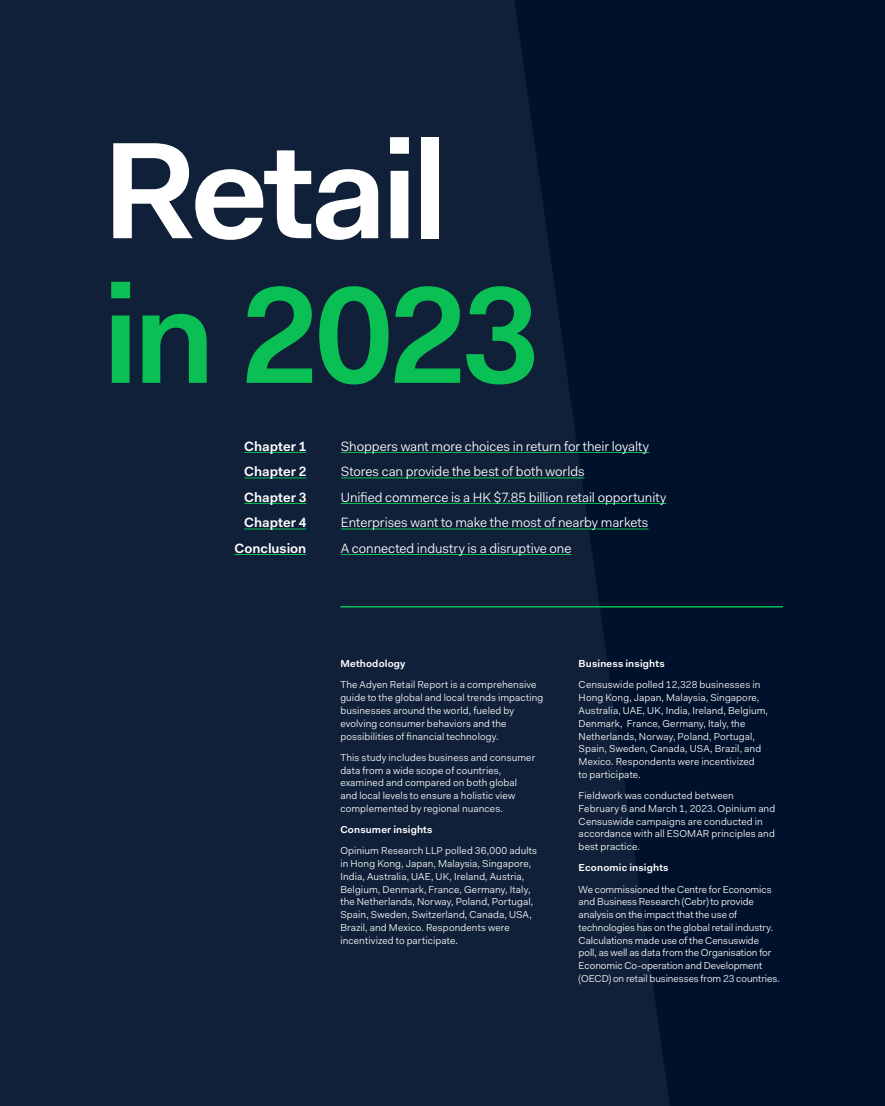
<style>
.page{position:relative;width:885px;height:1106px;background:#fff}
.page>*{position:absolute;margin:0;border:0;box-sizing:border-box;transform-origin:0 0}
.Big_ass_text_-_Retai{font:600 138px/144.6px "Fakt";letter-spacing:-.04em;color:#fff}
.Body__X{font:13.5px "Fakt Blond";letter-spacing:-.005em;color:#fff}
.Body__X-2{font:600 13.5px "Fakt";color:#fff}
.Body_Small__X0_75{font:10.2px/12.8px "Fakt Blond";letter-spacing:.005em;color:#fff}
.Title_small_-_Retail{font:10.2px/12.8px "Fakt Blond";letter-spacing:.015em;color:#fff}
.Body_Small__X0_75-2{font:600 10.2px "Fakt";letter-spacing:.015em;color:#fff}
.Title_small_-_Retail-2{font:600 10.2px "Fakt";letter-spacing:.015em;color:#fff}
.s1{color:#0abf53}
</style>
<div class="page">
<div style="left:0;top:0;width:884px;height:1106px;background:#102039"></div>
<svg style="left:514px;top:0;width:370px;height:1106px;fill:#00112c"></svg>
<hr style="left:244px;top:452px;width:62px;height:1px;background:#0abf53">
<hr style="left:341px;top:452px;width:308px;height:1px;background:#0abf53">
<hr style="left:244px;top:477px;width:62px;height:1px;background:#0abf53">
<hr style="left:341px;top:477px;width:243px;height:1px;background:#0abf53">
<hr style="left:244px;top:503px;width:62px;height:1px;background:#0abf53">
<hr style="left:341px;top:503px;width:325px;height:1px;background:#0abf53">
<hr style="left:244px;top:528px;width:62px;height:1px;background:#0abf53">
<hr style="left:341px;top:528px;width:307px;height:1px;background:#0abf53">
<hr style="left:234px;top:554px;width:72px;height:1px;background:#0abf53">
<hr style="left:341px;top:554px;width:230px;height:1px;background:#0abf53">
<hr style="left:340px;top:606px;width:442px;height:1px;background:#0abf53">
<p class="Big_ass_text_-_Retai" style="left:102px;top:116px;width:439px">Retail <span class="s1">in 2023</span></p>
<p class="Body__X-2" style="left:244px;top:438px;width:64px">Chapter 1</p>
<p class="Body__X" style="left:341px;top:438px;width:310px">Shoppers want more choices in return for their loyalty</p>
<p class="Body__X-2" style="left:244px;top:463px;width:64px">Chapter 2</p>
<p class="Body__X" style="left:341px;top:463px;width:245px">Stores can provide the best of both worlds</p>
<p class="Body__X-2" style="left:244px;top:489px;width:64px">Chapter 3</p>
<p class="Body__X" style="left:341px;top:489px;width:327px">Unified commerce is a HK $7.85 billion retail opportunity</p>
<p class="Body__X-2" style="left:244px;top:514px;width:64px">Chapter 4</p>
<p class="Body__X" style="left:341px;top:514px;width:309px">Enterprises want to make the most of nearby markets</p>
<p class="Body__X-2" style="left:234px;top:540px;width:73px">Conclusion</p>
<p class="Body__X" style="left:341px;top:540px;width:232px">A connected industry is a disruptive one</p>
<p class="Title_small_-_Retail-2" style="left:340px;top:657px;width:67px">Methodology</p>
<p class="Title_small_-_Retail" style="left:340px;top:678px;width:204px">The Adyen Retail Report is a comprehensive guide to the global and local trends impacting businesses around the world, fueled by evolving consumer behaviors and the possibilities of financial technology.</p>
<p class="Title_small_-_Retail" style="left:340px;top:750px;width:196px">This study includes business and consumer data from a wide scope of countries, examined and compared on both global and local levels to ensure a holistic view complemented by regional nuances.</p>
<p class="Title_small_-_Retail-2" style="left:340px;top:823px;width:94px">Consumer insights</p>
<p class="Title_small_-_Retail" style="left:340px;top:844px;width:198px">Opinium Research LLP polled 36,000 adults in Hong Kong, Japan, Malaysia, Singapore, India, Australia, UAE, UK, Ireland, Austria, Belgium, Denmark, France, Germany, Italy, the Netherlands, Norway, Poland, Portugal, Spain, Sweden, Switzerland, Canada, USA, Brazil, and Mexico. Respondents were incentivized to participate.</p>
<p class="Body_Small__X0_75-2" style="left:578px;top:657px;width:88px">Business insights</p>
<p class="Body_Small__X0_75" style="left:578px;top:678px;width:191px">Censuswide polled 12,328 businesses in Hong Kong, Japan, Malaysia, Singapore, Australia, UAE, UK, India, Ireland, Belgium, Denmark, France, Germany, Italy, the Netherlands, Norway, Poland, Portugal, Spain, Sweden, Canada, USA, Brazil, and Mexico. Respondents were incentivized<br>to participate.</p>
<p class="Body_Small__X0_75" style="left:578px;top:789px;width:198px">Fieldwork was conducted between February 6 and March 1, 2023. Opinium and Censuswide campaigns are conducted in accordance with all ESOMAR principles and best practice.</p>
<p class="Body_Small__X0_75-2" style="left:578px;top:861px;width:91px">Economic insights</p>
<p class="Body_Small__X0_75" style="left:578px;top:882px;width:203px">We commissioned the Centre for Economics and Business Research (Cebr) to provide analysis on the impact that the use of technologies has on the global retail industry.<br>Calculations made use of the Censuswide poll, as well as data from the Organisation for Economic Co-operation and Development (OECD) on retail businesses from 23 countries.</p>
</div>
